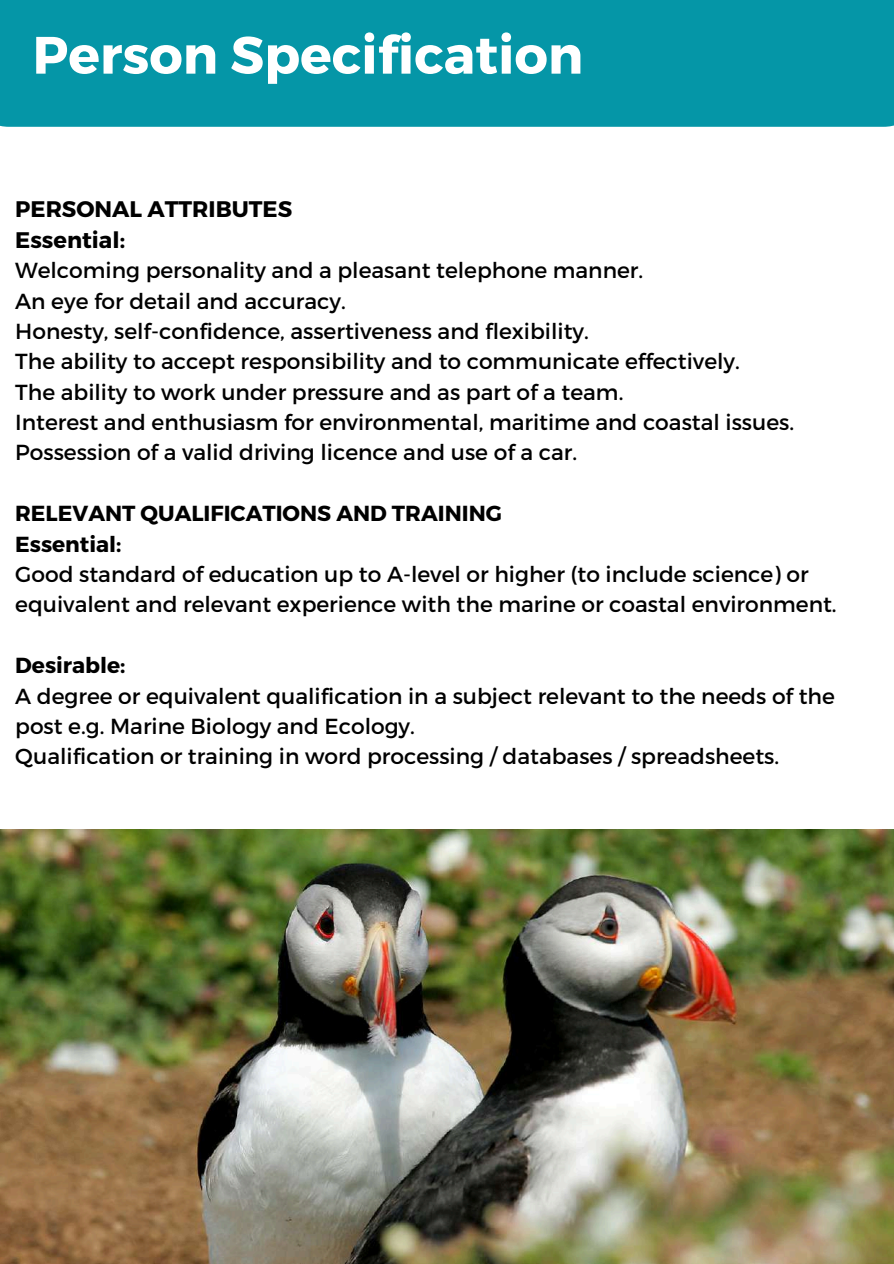
<style>
.page{position:relative;width:894px;height:1264px;background:#fff}
.page>*{position:absolute;margin:0;border:0;box-sizing:border-box;transform-origin:0 0}
.t1{font:700 52.5px "Montserrat";color:#fff}
.t2{font:700 22.5px/30.3px "Montserrat";color:#000}
.t3{font:21.75px/30.3px "Montserrat";color:#000}
.t4{font:700 21.75px/30.3px "Montserrat";color:#000}
</style>
<div class="page">
<div style="left:0;top:0;width:893px;height:127px;background:#0596a7"></div>
<img style="left:0;top:829px;width:893px;height:434px">
<h1 class="t1" style="left:33px;top:21px;width:552px">Person Specification</h1>
<p class="t2" style="left:15px;top:193px;width:278px">PERSONAL ATTRIBUTES<br>Essential:</p>
<p class="t3" style="left:15px;top:254px;width:780px">Welcoming personality and a pleasant telephone manner.<br>An eye for detail and accuracy.<br>Honesty, self-confidence, assertiveness and flexibility.<br>The ability to accept responsibility and to communicate effectively.<br>The ability to work under pressure and as part of a team.<br>Interest and enthusiasm for environmental, maritime and coastal issues.<br>Possession of a valid driving licence and use of a car.</p>
<p class="t4" style="left:15px;top:497px;width:488px">RELEVANT QUALIFICATIONS AND TRAINING<br>Essential:</p>
<p class="t3" style="left:15px;top:558px;width:822px">Good standard of education up to A-level or higher (to include science) or equivalent and relevant experience with the marine or coastal environment.</p>
<p class="t4" style="left:15px;top:649px;width:112px">Desirable:</p>
<p class="t3" style="left:15px;top:679px;width:820px">A degree or equivalent qualification in a subject relevant to the needs of the post e.g. Marine Biology and Ecology.<br>Qualification or training in word processing / databases / spreadsheets.</p>
</div>
